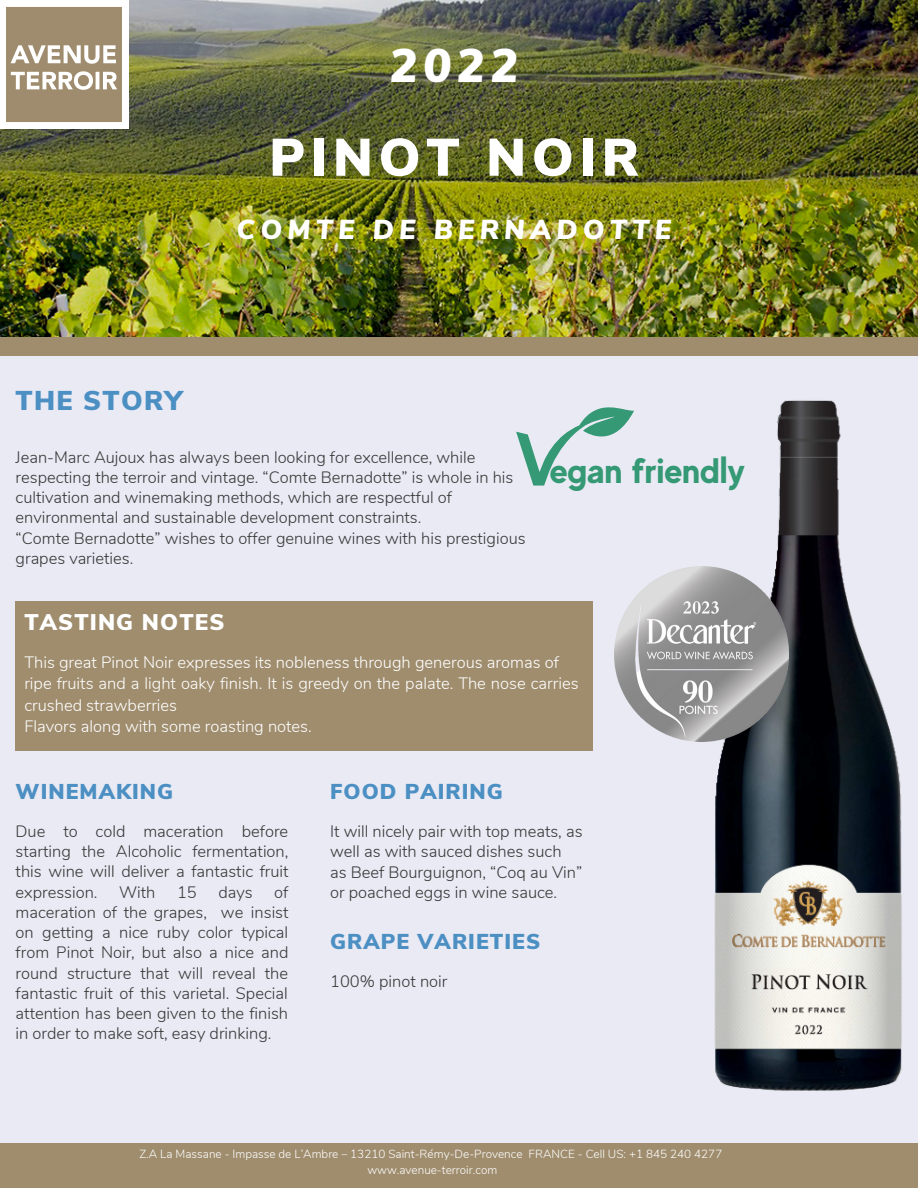
<style>
.page{position:relative;width:918px;height:1188px;background:#e9eaf4}
.page>*{position:absolute;margin:0;border:0;box-sizing:border-box;transform-origin:0 0}
.t1{font:900 52.65px "Nunito Sans";letter-spacing:.11em;color:#fff}
.t2{font:italic 900 47.25px "Nunito Sans";color:#fff}
.t3{font:700 35.4px "MADE Evolve Sans";color:#349974}
.t4{font:italic 900 27.45px "Nunito Sans";letter-spacing:.19em;color:#fff}
.t5{font:900 27.15px "Nunito Sans";letter-spacing:.05em;color:#4c8fc3}
.t6{font:900 22.65px "Nunito Sans";letter-spacing:.05em;color:#fff}
.t7{font:900 21.45px "Nunito Sans";letter-spacing:.05em;color:#4c8fc3}
.t8{font:300 16.5px/20.2px "Nunito";color:#383838;text-align:justify}
.t9{font:300 16.5px/21.3px "Nunito";color:#fff}
.t10{font:300 11.7px "Nunito";color:#fff}
</style>
<div class="page">
<div style="left:0;top:337px;width:918px;height:19px;background:#9f8d6e"></div>
<div style="left:16px;top:602px;width:577px;height:149px;background:#9f8d6e"></div>
<div style="left:0;top:1143px;width:918px;height:45px;background:#9f8d6e"></div>
<img style="left:0;top:0;width:918px;height:337px">
<img style="left:0;top:0;width:128px;height:129px">
<svg style="left:516px;top:407px;width:118px;height:79px"></svg>
<img style="left:705px;top:400px;width:197px;height:691px">
<img style="left:614px;top:567px;width:174px;height:174px">
<p class="t2" style="left:389px;top:35px;width:130px">2022</p>
<p class="t1" style="left:269px;top:123px;width:371px">PINOT NOIR</p>
<p class="t4" style="left:237px;top:211px;width:436px">COMTE DE BERNADOTTE</p>
<p class="t5" style="left:16px;top:382px;width:168px">THE STORY</p>
<p class="t8" style="left:16px;top:447px;width:461px">Jean-Marc Aujoux has always been looking for excellence, while</p>
<p class="t8" style="left:16px;top:467px;width:499px">respecting the terroir and vintage. “Comte Bernadotte” is whole in his</p>
<p class="t8" style="left:16px;top:488px;width:438px">cultivation and winemaking methods, which are respectful of</p>
<p class="t8" style="left:16px;top:508px;width:407px">environmental and sustainable development constraints.</p>
<p class="t8" style="left:16px;top:528px;width:511px">“Comte Bernadotte” wishes to offer genuine wines with his prestigious</p>
<p class="t8" style="left:16px;top:548px;width:119px">grapes varieties.</p>
<p class="t3" style="left:550px;top:449px;width:196px">egan friendly</p>
<p class="t6" style="left:24px;top:607px;width:202px">TASTING NOTES</p>
<p class="t9" style="left:24px;top:652px;width:536px">This great Pinot Noir expresses its nobleness through generous aromas of</p>
<p class="t9" style="left:24px;top:673px;width:556px">ripe fruits and a light oaky finish. It is greedy on the palate. The nose carries crushed strawberries</p>
<p class="t9" style="left:24px;top:716px;width:289px">Flavors along with some roasting notes.</p>
<p class="t7" style="left:16px;top:778px;width:159px">WINEMAKING</p>
<p class="t8" style="left:16px;top:821px;width:274px">Due to cold maceration before starting the Alcoholic fermentation, this wine will deliver a fantastic fruit expression.</p>
<p class="t8" style="left:119px;top:882px;width:38px">With</p>
<p class="t8" style="left:177px;top:882px;width:21px">15</p>
<p class="t8" style="left:218px;top:882px;width:36px">days</p>
<p class="t8" style="left:16px;top:882px;width:274px;text-indent:259px">of maceration of the grapes, we insist on getting a nice ruby color typical from Pinot Noir, but also a nice and round structure that will reveal the fantastic fruit of this varietal. Special attention has been given to the finish in order to make soft, easy drinking.</p>
<p class="t7" style="left:330px;top:778px;width:174px">FOOD PAIRING</p>
<p class="t8" style="left:330px;top:821px;width:254px">It will nicely pair with top meats, as</p>
<p class="t8" style="left:330px;top:842px;width:233px">well as with sauced dishes such</p>
<p class="t8" style="left:330px;top:862px;width:254px">as Beef Bourguignon, “Coq au Vin”</p>
<p class="t8" style="left:330px;top:882px;width:229px">or poached eggs in wine sauce.</p>
<p class="t7" style="left:330px;top:928px;width:212px">GRAPE VARIETIES</p>
<p class="t8" style="left:330px;top:971px;width:119px">100% pinot noir</p>
<p class="t10" style="left:139px;top:1146px;width:584px">Z.A La Massane - Impasse de L’Ambre – 13210 Saint-Rémy-De-Provence FRANCE - Cell US: +1 845 240 4277</p>
<p class="t10" style="left:367px;top:1162px;width:131px">www.avenue-terroir.com</p>
</div>
